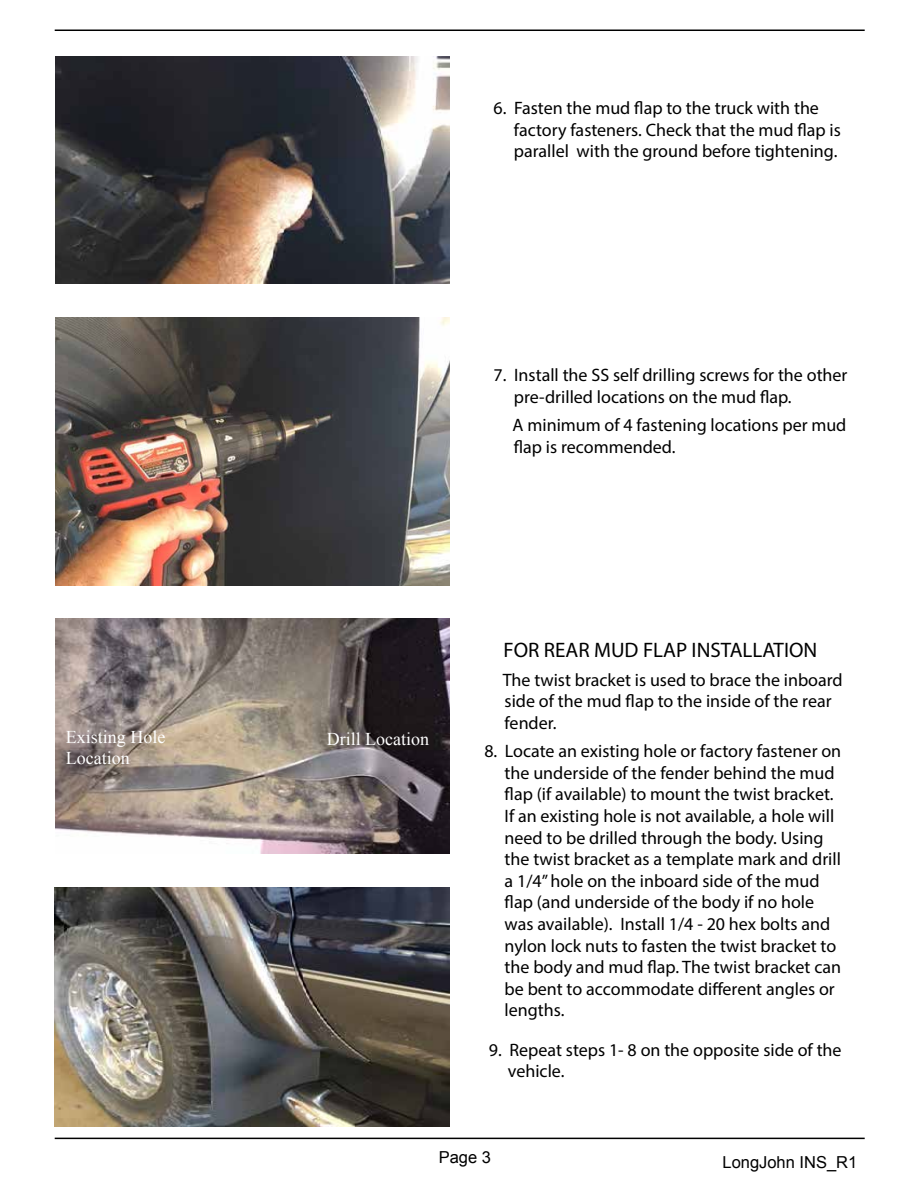
<style>
.page{position:relative;width:918px;height:1188px;background:#fff}
.page>*{position:absolute;margin:0;border:0;box-sizing:border-box;transform-origin:0 0}
.t1{font:21px "Myriad Pro";color:#000}
.t2{font:18px/21.6px "Myriad Pro";color:#000}
.t3{font:18px/21.6px "Times New Roman";color:#fff}
.t4{font:16.5px "Arial";color:#000}
</style>
<div class="page">
<hr style="left:55px;top:1138px;width:810px;height:1px;background:#000">
<hr style="left:55px;top:30px;width:810px;height:1px;background:#000">
<img style="left:55px;top:317px;width:395px;height:268px">
<img style="left:55px;top:56px;width:394px;height:228px">
<img style="left:55px;top:619px;width:395px;height:234px">
<img style="left:55px;top:887px;width:394px;height:240px">
<p class="t2" style="left:514px;top:97px;width:329px;text-indent:-20px">6. Fasten the mud flap to the truck with the factory fasteners. Check that the mud flap is parallel with the ground before tightening.</p>
<p class="t2" style="left:514px;top:364px;width:335px;text-indent:-20px">7. Install the SS self drilling screws for the other pre-drilled locations on the mud flap.</p>
<p class="t2" style="left:513px;top:414px;width:335px">A minimum of 4 fastening locations per mud flap is recommended.</p>
<p class="t3" style="left:66px;top:725px;width:101px">Existing Hole<br>Location</p>
<p class="t3" style="left:327px;top:728px;width:104px">Drill Location</p>
<p class="t1" style="left:503px;top:637px;width:315px">FOR REAR MUD FLAP INSTALLATION</p>
<p class="t2" style="left:503px;top:669px;width:342px">The twist bracket is used to brace the inboard side of the mud flap to the inside of the rear fender.</p>
<p class="t2" style="left:505px;top:740px;width:338px;text-indent:-20px">8. Locate an existing hole or factory fastener on the underside of the fender behind the mud flap (if available) to mount the twist bracket.<br>If an existing hole is not available, a hole will need to be drilled through the body. Using the twist bracket as a template mark and drill a 1/4” hole on the inboard side of the mud flap (and underside of the body if no hole was available). Install 1/4 - 20 hex bolts and nylon lock nuts to fasten the twist bracket to the body and mud flap. The twist bracket can be bent to accommodate different angles or lengths.</p>
<p class="t2" style="left:508px;top:1039px;width:335px;text-indent:-19px">9. Repeat steps 1- 8 on the opposite side of the vehicle.</p>
<p class="t4" style="left:439px;top:1147px;width:54px">Page 3</p>
<p class="t4" style="left:723px;top:1151px;width:136px">LongJohn INS_R1</p>
</div>
